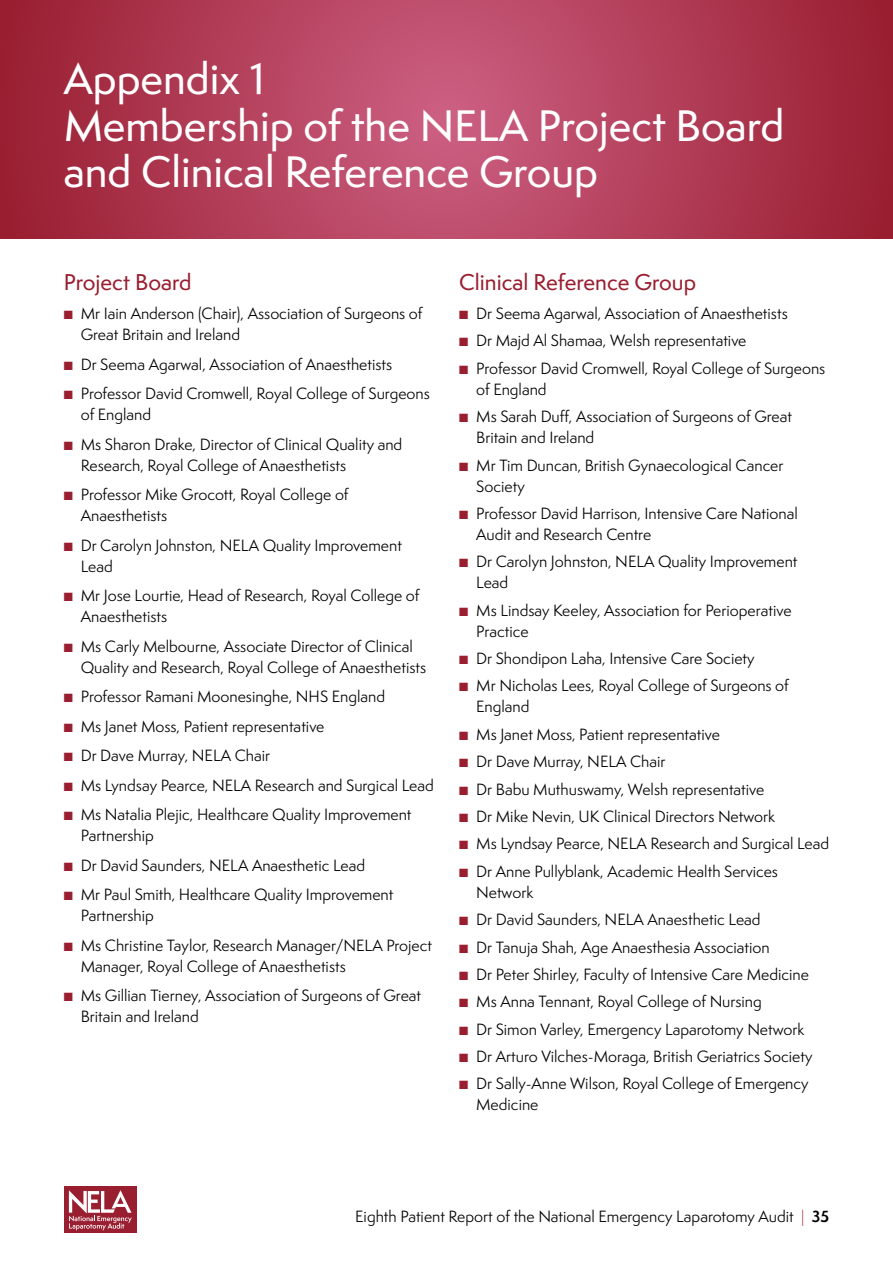
<style>
.page{position:relative;width:893px;height:1263px;background:#fff}
.page>*{position:absolute;margin:0;border:0;box-sizing:border-box;transform-origin:0 0}
.t1{font:500 40.5px/46.5px "Semplicita Pro";color:#fff}
.t2{font:500 21px "Semplicita Pro";color:#991e30}
.t3{font:15px/21px "Semplicita Pro";color:#000}
.s1{color:#991e30}
.s2{font-weight:300;color:#991e30}
.s3{font-weight:700}
</style>
<div class="page">
<svg style="left:0;top:0;width:893px;height:238px;background:#b13d57"></svg>
<div style="left:64px;top:1186px;width:73px;height:47px;background:#991e30"></div>
<svg style="left:69px;top:1190px;width:63px;height:40px"></svg>
<h1 class="t1" style="left:64px;top:56px;width:722px">Appendix 1<br>Membership of the NELA Project Board and Clinical Reference Group</h1>
<h2 class="t2" style="left:64px;top:267px;width:129px">Project Board</h2>
<p class="t3" style="left:81px;top:303px;width:343px;text-indent:-17px"><span class="s1">■</span> Mr Iain Anderson (Chair), Association of Surgeons of<br>Great Britain and Ireland</p>
<p class="t3" style="left:64px;top:353px;width:330px"><span class="s1">■</span> Dr Seema Agarwal, Association of Anaesthetists</p>
<p class="t3" style="left:81px;top:383px;width:351px;text-indent:-17px"><span class="s1">■</span> Professor David Cromwell, Royal College of Surgeons of England</p>
<p class="t3" style="left:81px;top:433px;width:323px;text-indent:-17px"><span class="s1">■</span> Ms Sharon Drake, Director of Clinical Quality and<br>Research, Royal College of Anaesthetists</p>
<p class="t3" style="left:81px;top:484px;width:269px;text-indent:-17px"><span class="s1">■</span> Professor Mike Grocott, Royal College of<br>Anaesthetists</p>
<p class="t3" style="left:81px;top:534px;width:323px;text-indent:-17px"><span class="s1">■</span> Dr Carolyn Johnston, NELA Quality Improvement<br>Lead</p>
<p class="t3" style="left:81px;top:585px;width:340px;text-indent:-17px"><span class="s1">■</span> Mr Jose Lourtie, Head of Research, Royal College of<br>Anaesthetists</p>
<p class="t3" style="left:81px;top:635px;width:347px;text-indent:-17px"><span class="s1">■</span> Ms Carly Melbourne, Associate Director of Clinical<br>Quality and Research, Royal College of Anaesthetists</p>
<p class="t3" style="left:64px;top:686px;width:323px"><span class="s1">■</span> Professor Ramani Moonesinghe, NHS England</p>
<p class="t3" style="left:64px;top:715px;width:262px"><span class="s1">■</span> Ms Janet Moss, Patient representative</p>
<p class="t3" style="left:64px;top:745px;width:208px"><span class="s1">■</span> Dr Dave Murray, NELA Chair</p>
<p class="t3" style="left:64px;top:774px;width:371px"><span class="s1">■</span> Ms Lyndsay Pearce, NELA Research and Surgical Lead</p>
<p class="t3" style="left:81px;top:804px;width:332px;text-indent:-17px"><span class="s1">■</span> Ms Natalia Plejic, Healthcare Quality Improvement<br>Partnership</p>
<p class="t3" style="left:64px;top:854px;width:303px"><span class="s1">■</span> Dr David Saunders, NELA Anaesthetic Lead</p>
<p class="t3" style="left:81px;top:884px;width:314px;text-indent:-17px"><span class="s1">■</span> Mr Paul Smith, Healthcare Quality Improvement<br>Partnership</p>
<p class="t3" style="left:81px;top:934px;width:353px;text-indent:-17px"><span class="s1">■</span> Ms Christine Taylor, Research Manager/NELA Project<br>Manager, Royal College of Anaesthetists</p>
<p class="t3" style="left:81px;top:985px;width:342px;text-indent:-17px"><span class="s1">■</span> Ms Gillian Tierney, Association of Surgeons of Great<br>Britain and Ireland</p>
<h2 class="t2" style="left:459px;top:267px;width:238px">Clinical Reference Group</h2>
<p class="t3" style="left:459px;top:303px;width:330px"><span class="s1">■</span> Dr Seema Agarwal, Association of Anaesthetists</p>
<p class="t3" style="left:459px;top:330px;width:289px"><span class="s1">■</span> Dr Majd Al Shamaa, Welsh representative</p>
<p class="t3" style="left:476px;top:357px;width:351px;text-indent:-17px"><span class="s1">■</span> Professor David Cromwell, Royal College of Surgeons of England</p>
<p class="t3" style="left:476px;top:406px;width:317px;text-indent:-17px"><span class="s1">■</span> Ms Sarah Duff, Association of Surgeons of Great<br>Britain and Ireland</p>
<p class="t3" style="left:476px;top:454px;width:309px;text-indent:-17px"><span class="s1">■</span> Mr Tim Duncan, British Gynaecological Cancer<br>Society</p>
<p class="t3" style="left:476px;top:503px;width:323px;text-indent:-17px"><span class="s1">■</span> Professor David Harrison, Intensive Care National<br>Audit and Research Centre</p>
<p class="t3" style="left:476px;top:551px;width:323px;text-indent:-17px"><span class="s1">■</span> Dr Carolyn Johnston, NELA Quality Improvement<br>Lead</p>
<p class="t3" style="left:476px;top:599px;width:317px;text-indent:-17px"><span class="s1">■</span> Ms Lindsay Keeley, Association for Perioperative<br>Practice</p>
<p class="t3" style="left:459px;top:648px;width:297px"><span class="s1">■</span> Dr Shondipon Laha, Intensive Care Society</p>
<p class="t3" style="left:476px;top:675px;width:314px;text-indent:-17px"><span class="s1">■</span> Mr Nicholas Lees, Royal College of Surgeons of<br>England</p>
<p class="t3" style="left:459px;top:723px;width:262px"><span class="s1">■</span> Ms Janet Moss, Patient representative</p>
<p class="t3" style="left:459px;top:751px;width:208px"><span class="s1">■</span> Dr Dave Murray, NELA Chair</p>
<p class="t3" style="left:459px;top:778px;width:307px"><span class="s1">■</span> Dr Babu Muthuswamy, Welsh representative</p>
<p class="t3" style="left:459px;top:806px;width:317px"><span class="s1">■</span> Dr Mike Nevin, UK Clinical Directors Network</p>
<p class="t3" style="left:459px;top:833px;width:371px"><span class="s1">■</span> Ms Lyndsay Pearce, NELA Research and Surgical Lead</p>
<p class="t3" style="left:476px;top:860px;width:303px;text-indent:-17px"><span class="s1">■</span> Dr Anne Pullyblank, Academic Health Services<br>Network</p>
<p class="t3" style="left:459px;top:909px;width:303px"><span class="s1">■</span> Dr David Saunders, NELA Anaesthetic Lead</p>
<p class="t3" style="left:459px;top:936px;width:312px"><span class="s1">■</span> Dr Tanuja Shah, Age Anaesthesia Association</p>
<p class="t3" style="left:459px;top:963px;width:351px"><span class="s1">■</span> Dr Peter Shirley, Faculty of Intensive Care Medicine</p>
<p class="t3" style="left:459px;top:991px;width:304px"><span class="s1">■</span> Ms Anna Tennant, Royal College of Nursing</p>
<p class="t3" style="left:459px;top:1018px;width:347px"><span class="s1">■</span> Dr Simon Varley, Emergency Laparotomy Network</p>
<p class="t3" style="left:459px;top:1046px;width:355px"><span class="s1">■</span> Dr Arturo Vilches-Moraga, British Geriatrics Society</p>
<p class="t3" style="left:476px;top:1073px;width:334px;text-indent:-17px"><span class="s1">■</span> Dr Sally-Anne Wilson, Royal College of Emergency<br>Medicine</p>
<p class="t3" style="left:355px;top:1205px;width:475px">Eighth Patient Report of the National Emergency Laparotomy Audit <span class="s2">|</span> <span class="s3">35</span></p>
</div>
